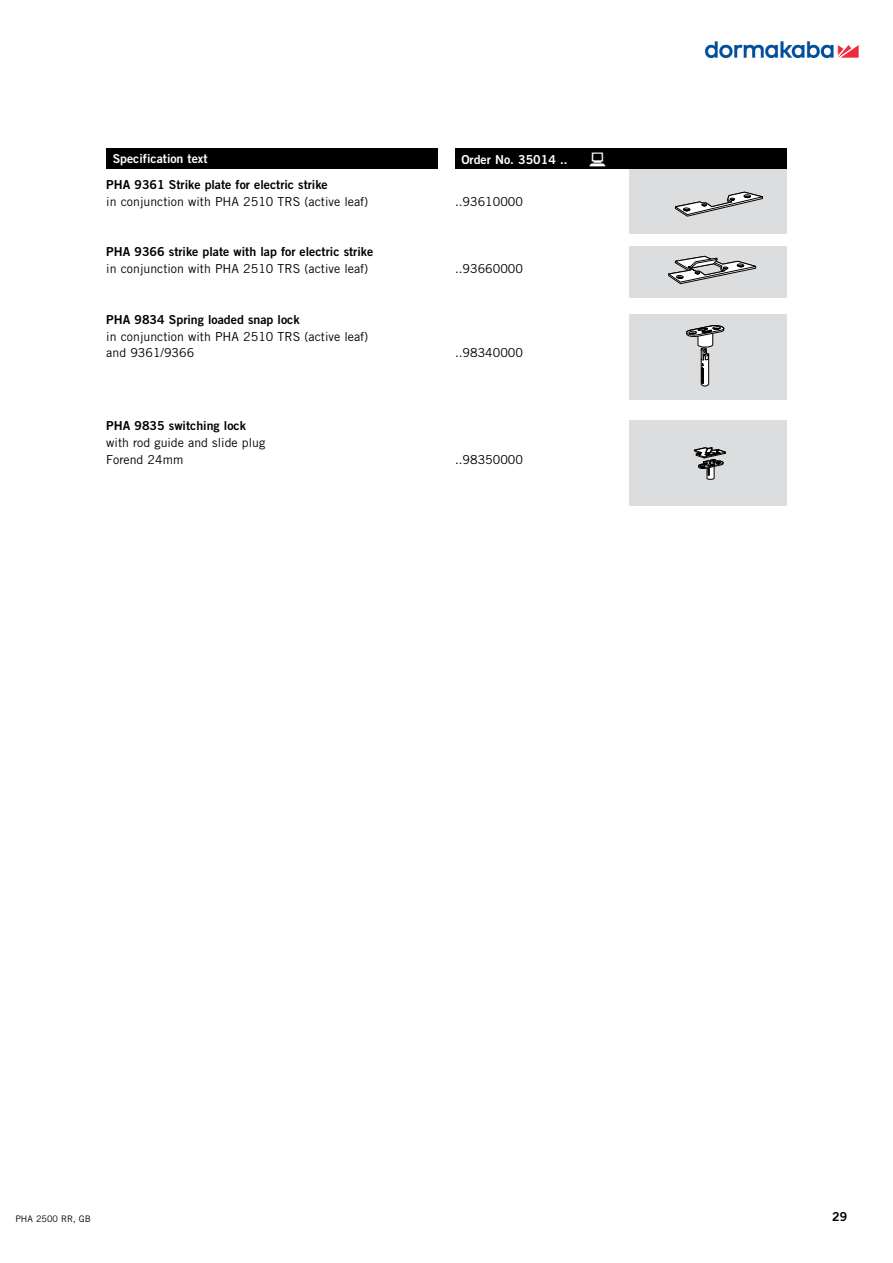
<style>
.page{position:relative;width:893px;height:1263px;background:#fff}
.page>*{position:absolute;margin:0;border:0;box-sizing:border-box;transform-origin:0 0}
.t1{font:15px "Kasten";color:#fff}
.t2{font:12.3px/17px "Trade Gothic";color:#000}
.t3{font:12.3px "Trade Gothic Bold Two";color:#000}
.t4{font:12.3px "Trade Gothic Bold Two";color:#fff}
.t5{font:9px "Trade Gothic";color:#000}
</style>
<div class="page">
<div style="left:629px;top:166px;width:158px;height:18px;background:#dcddde"></div>
<div style="left:106px;top:149px;width:332px;height:20px;background:#000"></div>
<div style="left:455px;top:149px;width:332px;height:20px;background:#000"></div>
<div style="left:629px;top:247px;width:158px;height:51px;background:#dcddde"></div>
<div style="left:629px;top:183px;width:158px;height:51px;background:#dcddde"></div>
<div style="left:629px;top:315px;width:158px;height:85px;background:#dcddde"></div>
<svg style="left:668px;top:256px;width:89px;height:28px"></svg>
<svg style="left:674px;top:191px;width:89px;height:26px"></svg>
<svg style="left:686px;top:325px;width:39px;height:62px"></svg>
<div style="left:629px;top:421px;width:158px;height:85px;background:#dcddde"></div>
<svg style="left:693px;top:447px;width:33px;height:33px"></svg>
<img style="left:704px;top:41px;width:155px;height:18px">
<p class="t4" style="left:113px;top:151px;width:96px">Specification text</p>
<p class="t4" style="left:461px;top:152px;width:108px">Order No. 35014 ..</p>
<p class="t1" style="left:590px;top:152px;width:18px">b</p>
<p class="t3" style="left:106px;top:177px;width:223px">PHA 9361 Strike plate for electric strike</p>
<p class="t2" style="left:106px;top:192px;width:264px">in conjunction with PHA 2510 TRS (active leaf)</p>
<p class="t2" style="left:455px;top:192px;width:70px">..93610000</p>
<p class="t3" style="left:106px;top:244px;width:268px">PHA 9366 strike plate with lap for electric strike</p>
<p class="t2" style="left:106px;top:260px;width:264px">in conjunction with PHA 2510 TRS (active leaf)</p>
<p class="t2" style="left:455px;top:260px;width:70px">..93660000</p>
<p class="t3" style="left:106px;top:312px;width:195px">PHA 9834 Spring loaded snap lock</p>
<p class="t2" style="left:106px;top:327px;width:264px">in conjunction with PHA 2510 TRS (active leaf) and 9361/9366</p>
<p class="t2" style="left:455px;top:344px;width:70px">..98340000</p>
<p class="t3" style="left:106px;top:418px;width:141px">PHA 9835 switching lock</p>
<p class="t2" style="left:106px;top:434px;width:160px">with rod guide and slide plug<br>Forend 24mm</p>
<p class="t2" style="left:455px;top:451px;width:70px">..98350000</p>
<p class="t5" style="left:15px;top:1213px;width:77px">PHA 2500 RR, GB</p>
<p class="t3" style="left:832px;top:1209px;width:17px">29</p>
</div>
